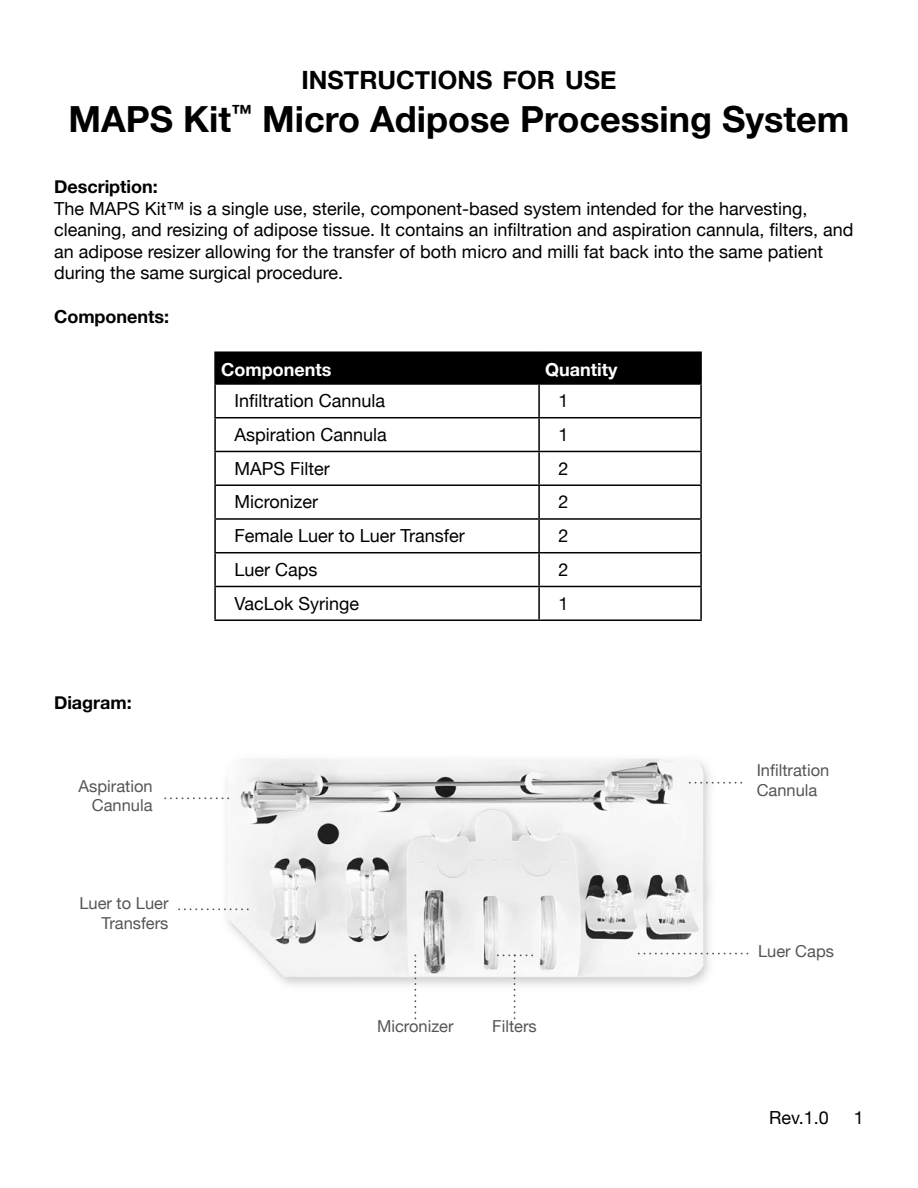
<style>
.page{position:relative;width:918px;height:1188px;background:#fff}
.page>*{position:absolute;margin:0;border:0;box-sizing:border-box;transform-origin:0 0}
.t1{font:700 36px "Helvetica Neue";color:#000}
.t2{font:700 25.2px "Helvetica Neue";color:#000}
.t3{font:18px/21.6px "Helvetica Neue";color:#000}
.t4{font:700 18px "Helvetica Neue";color:#000}
.t5{font:700 18px "Helvetica Neue";color:#fff}
.t6{font:16.5px/19.8px "Helvetica Neue";color:#565656;text-align:right}
</style>
<div class="page">
<div style="left:216px;top:353px;width:484px;height:30px;background:#000"></div>
<hr style="left:214px;top:351px;width:325px;height:2px;background:#000">
<hr style="left:214px;top:353px;width:2px;height:30px;background:#000">
<hr style="left:539px;top:351px;width:163px;height:2px;background:#000">
<hr style="left:538px;top:353px;width:2px;height:30px;background:#000">
<hr style="left:700px;top:353px;width:2px;height:30px;background:#000">
<hr style="left:214px;top:383px;width:325px;height:2px;background:#000">
<hr style="left:214px;top:385px;width:2px;height:32px;background:#000">
<hr style="left:539px;top:383px;width:163px;height:2px;background:#000">
<hr style="left:538px;top:385px;width:2px;height:32px;background:#000">
<hr style="left:700px;top:385px;width:2px;height:32px;background:#000">
<hr style="left:214px;top:417px;width:325px;height:1px;background:#000">
<hr style="left:214px;top:418px;width:2px;height:33px;background:#000">
<hr style="left:539px;top:417px;width:163px;height:1px;background:#000">
<hr style="left:538px;top:418px;width:2px;height:33px;background:#000">
<hr style="left:700px;top:418px;width:2px;height:33px;background:#000">
<hr style="left:214px;top:451px;width:325px;height:1px;background:#000">
<hr style="left:214px;top:452px;width:2px;height:32px;background:#000">
<hr style="left:539px;top:451px;width:163px;height:1px;background:#000">
<hr style="left:538px;top:452px;width:2px;height:32px;background:#000">
<hr style="left:700px;top:452px;width:2px;height:32px;background:#000">
<hr style="left:214px;top:484px;width:325px;height:2px;background:#000">
<hr style="left:214px;top:486px;width:2px;height:32px;background:#000">
<hr style="left:539px;top:484px;width:163px;height:2px;background:#000">
<hr style="left:538px;top:486px;width:2px;height:32px;background:#000">
<hr style="left:700px;top:486px;width:2px;height:32px;background:#000">
<hr style="left:214px;top:518px;width:325px;height:2px;background:#000">
<hr style="left:214px;top:520px;width:2px;height:32px;background:#000">
<hr style="left:539px;top:518px;width:163px;height:2px;background:#000">
<hr style="left:538px;top:520px;width:2px;height:32px;background:#000">
<hr style="left:700px;top:520px;width:2px;height:32px;background:#000">
<hr style="left:214px;top:552px;width:325px;height:1px;background:#000">
<hr style="left:214px;top:553px;width:2px;height:33px;background:#000">
<hr style="left:539px;top:552px;width:163px;height:1px;background:#000">
<hr style="left:538px;top:553px;width:2px;height:33px;background:#000">
<hr style="left:700px;top:553px;width:2px;height:33px;background:#000">
<hr style="left:214px;top:586px;width:325px;height:1px;background:#000">
<hr style="left:214px;top:587px;width:2px;height:32px;background:#000">
<hr style="left:539px;top:586px;width:163px;height:1px;background:#000">
<hr style="left:538px;top:587px;width:2px;height:32px;background:#000">
<hr style="left:700px;top:587px;width:2px;height:32px;background:#000">
<hr style="left:214px;top:619px;width:325px;height:2px;background:#000">
<hr style="left:539px;top:619px;width:163px;height:2px;background:#000">
<img style="left:196px;top:758px;width:535px;height:238px">
<svg style="left:414px;top:955px;width:2px;height:65px"></svg>
<svg style="left:164px;top:797px;width:64px;height:2px"></svg>
<svg style="left:178px;top:908px;width:70px;height:2px"></svg>
<svg style="left:684px;top:782px;width:57px;height:2px"></svg>
<svg style="left:636px;top:953px;width:111px;height:1px"></svg>
<svg style="left:498px;top:954px;width:39px;height:66px"></svg>
<h2 class="t2" style="left:302px;top:60px;width:316px">INSTRUCTIONS FOR USE</h2>
<h1 class="t1" style="left:69px;top:91px;width:782px">MAPS Kit<sup>™</sup> Micro Adipose Processing System</h1>
<p class="t4" style="left:54px;top:172px;width:105px">Description:</p>
<p class="t3" style="left:54px;top:198px;width:801px">The MAPS Kit™ is a single use, sterile, component-based system intended for the harvesting, cleaning, and resizing of adipose tissue. It contains an infiltration and aspiration cannula, filters, and an adipose resizer allowing for the transfer of both micro and milli fat back into the same patient during the same surgical procedure.</p>
<p class="t4" style="left:54px;top:302px;width:117px">Components:</p>
<p class="t4" style="left:54px;top:688px;width:79px">Diagram:</p>
<p class="t6" style="left:79px;top:777px;width:76px">Aspiration<br>Cannula</p>
<p class="t6" style="left:79px;top:894px;width:91px">Luer to Luer<br>Transfers</p>
<p class="t5" style="left:221px;top:355px;width:112px">Components</p>
<p class="t5" style="left:545px;top:355px;width:74px">Quantity</p>
<p class="t3" style="left:235px;top:391px;width:152px">Infiltration Cannula</p>
<p class="t3" style="left:559px;top:391px;width:12px">1</p>
<p class="t3" style="left:235px;top:425px;width:154px">Aspiration Cannula</p>
<p class="t3" style="left:559px;top:425px;width:12px">1</p>
<p class="t3" style="left:235px;top:458px;width:97px">MAPS Filter</p>
<p class="t3" style="left:559px;top:458px;width:12px">2</p>
<p class="t3" style="left:235px;top:492px;width:85px">Micronizer</p>
<p class="t3" style="left:559px;top:492px;width:12px">2</p>
<p class="t3" style="left:235px;top:526px;width:232px">Female Luer to Luer Transfer</p>
<p class="t3" style="left:559px;top:526px;width:12px">2</p>
<p class="t3" style="left:235px;top:560px;width:85px">Luer Caps</p>
<p class="t3" style="left:559px;top:560px;width:12px">2</p>
<p class="t3" style="left:235px;top:593px;width:126px">VacLok Syringe</p>
<p class="t3" style="left:559px;top:593px;width:12px">1</p>
<p class="t6" style="left:377px;top:1018px;width:78px">Micronizer</p>
<p class="t6" style="left:492px;top:1018px;width:46px">Filters</p>
<p class="t6" style="left:757px;top:761px;width:74px;text-align:left">Infiltration<br>Cannula</p>
<p class="t6" style="left:758px;top:942px;width:77px">Luer Caps</p>
<p class="t3" style="left:769px;top:1108px;width:61px">Rev.1.0</p>
<p class="t3" style="left:854px;top:1108px;width:12px">1</p>
</div>
